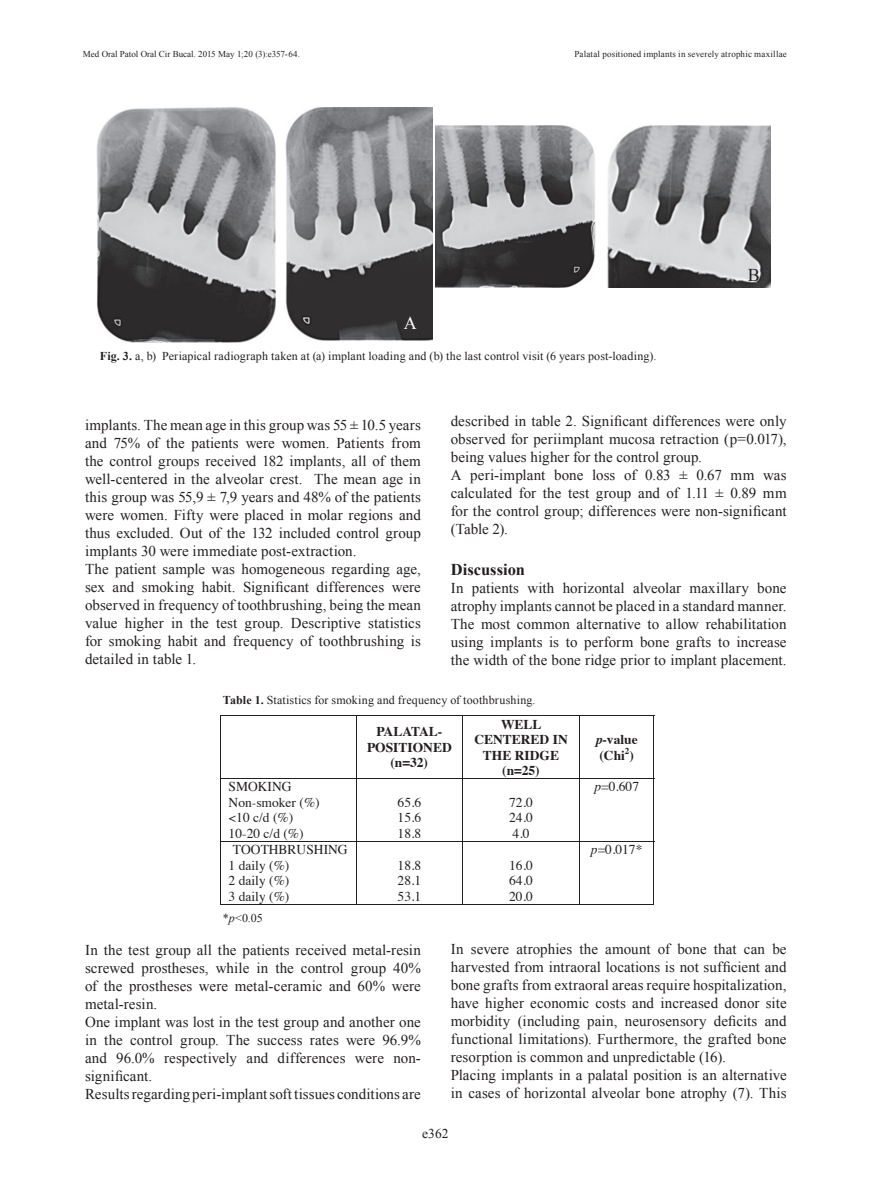
<style>
.page{position:relative;width:893px;height:1191px;background:#fff}
.page>*{position:absolute;margin:0;border:0;box-sizing:border-box;transform-origin:0 0}
.t1{font:18px "Times New Roman";color:#fff}
.t2{font:18px "Times New Roman";color:#231f20}
.t3{font:700 16.5px "Times New Roman";color:#231f20}
.t4{font:15px/18px "Times New Roman";letter-spacing:.005em;color:#231f20}
.t5{font:13.5px/15.5px "Times";color:#231f20;text-align:justify}
.t6{font:700 13.5px/15.6px "Times";color:#231f20;text-align:center}
.t7{font:13.5px "Times New Roman";color:#231f20}
.t8{font:12px "Times New Roman";letter-spacing:.01em;color:#231f20}
.t9{font:9px "Times New Roman";letter-spacing:.015em;color:#231f20}
.s1{font-weight:700}
.s2{font-style:italic}
</style>
<div class="page">
<img style="left:97px;top:107px;width:336px;height:235px">
<img style="left:435px;top:126px;width:336px;height:161px">
<hr style="left:220px;top:715px;width:434px;height:1px;background:#231f20">
<hr style="left:220px;top:716px;width:1px;height:62px;background:#231f20">
<hr style="left:356px;top:716px;width:1px;height:62px;background:#231f20">
<hr style="left:462px;top:716px;width:1px;height:62px;background:#231f20">
<hr style="left:579px;top:716px;width:1px;height:62px;background:#231f20">
<hr style="left:654px;top:716px;width:1px;height:62px;background:#231f20">
<hr style="left:220px;top:778px;width:434px;height:1px;background:#231f20">
<hr style="left:220px;top:779px;width:1px;height:62px;background:#231f20">
<hr style="left:356px;top:779px;width:1px;height:62px;background:#231f20">
<hr style="left:462px;top:779px;width:1px;height:62px;background:#231f20">
<hr style="left:579px;top:779px;width:1px;height:62px;background:#231f20">
<hr style="left:654px;top:779px;width:1px;height:62px;background:#231f20">
<hr style="left:220px;top:841px;width:434px;height:1px;background:#231f20">
<hr style="left:220px;top:841px;width:1px;height:63px;background:#231f20">
<hr style="left:220px;top:904px;width:136px;height:1px;background:#231f20">
<hr style="left:356px;top:841px;width:1px;height:63px;background:#231f20">
<hr style="left:357px;top:904px;width:105px;height:1px;background:#231f20">
<hr style="left:462px;top:841px;width:1px;height:63px;background:#231f20">
<hr style="left:463px;top:904px;width:116px;height:1px;background:#231f20">
<hr style="left:579px;top:841px;width:1px;height:63px;background:#231f20">
<hr style="left:580px;top:904px;width:74px;height:1px;background:#231f20">
<hr style="left:654px;top:841px;width:1px;height:63px;background:#231f20">
<p class="t9" style="left:83px;top:48px;width:218px">Med Oral Patol Oral Cir Bucal. 2015 May 1;20 (3):e357-64.</p>
<p class="t9" style="left:574px;top:48px;width:214px">Palatal positioned implants in severely atrophic maxillae</p>
<p class="t1" style="left:404px;top:311px;width:14px">A</p>
<p class="t8" style="left:100px;top:348px;width:558px"><span class="s1">Fig. 3.</span> a, b) Periapical radiograph taken at (a) implant loading and (b) the last control visit (6 years post-loading).</p>
<p class="t2" style="left:748px;top:263px;width:14px">B</p>
<p class="t4" style="left:85px;top:416px;width:337px">implants. The mean age in this group was 55 ± 10.5 years and 75% of the patients were women. Patients from the control groups received 182 implants, all of them well-centered in the alveolar crest. The mean age in this group was 55,9 ± 7,9 years and 48% of the patients were women. Fifty were placed in molar regions and thus excluded. Out of the 132 included control group implants 30 were immediate post-extraction.<br>The patient sample was homogeneous regarding age, sex and smoking habit. Significant differences were observed in frequency of toothbrushing, being the mean value higher in the test group. Descriptive statistics for smoking habit and frequency of toothbrushing is detailed in table 1.</p>
<p class="t4" style="left:451px;top:411px;width:337px">described in table 2. Significant differences were only observed for periimplant mucosa retraction (p=0.017), being values higher for the control group.<br>A peri-implant bone loss of 0.83 ± 0.67 mm was calculated for the test group and of 1.11 ± 0.89 mm for the control group; differences were non-significant (Table 2).</p>
<p class="t3" style="left:451px;top:558px;width:76px">Discussion</p>
<p class="t4" style="left:451px;top:579px;width:337px;text-align:justify">In patients with horizontal alveolar maxillary bone atrophy implants cannot be placed in a standard manner.<br>The most common alternative to allow rehabilitation using implants is to perform bone grafts to increase the width of the bone ridge prior to implant placement.</p>
<p class="t8" style="left:223px;top:692px;width:314px"><span class="s1">Table 1.</span> Statistics for smoking and frequency of toothbrushing.</p>
<p class="t5" style="left:229px;top:777px;width:93px;text-align:left">SMOKING<br>Non-smoker (%) &lt;10 c/d (%)<br>10-20 c/d (%)</p>
<p class="t5" style="left:229px;top:840px;width:120px;text-align:left;text-indent:4px">TOOTHBRUSHING<br>1 daily (%)<br>2 daily (%)<br>3 daily (%)</p>
<p class="t6" style="left:367px;top:722px;width:86px">PALATAL-<br>POSITIONED (n=32)</p>
<p class="t6" style="left:474px;top:714px;width:95px">WELL<br>CENTERED IN<br>THE RIDGE (n=25)</p>
<p class="t5" style="left:398px;top:793px;width:25px">65.6<br>15.6<br>18.8</p>
<p class="t5" style="left:509px;top:793px;width:25px">72.0<br>24.0<br>4.0</p>
<p class="t5" style="left:398px;top:856px;width:25px">18.8<br>28.1<br>53.1</p>
<p class="t5" style="left:509px;top:856px;width:25px">16.0<br>64.0<br>20.0</p>
<p class="t6" style="left:596px;top:730px;width:43px;text-align:left"><span class="s2">p</span>-value (Chi<sup>2</sup>)</p>
<p class="t5" style="left:594px;top:777px;width:46px"><span class="s2">p</span>=0.607</p>
<p class="t5" style="left:591px;top:840px;width:53px"><span class="s2">p</span>=0.017*</p>
<p class="t8" style="left:223px;top:909px;width:42px">*<span class="s2">p</span>&lt;0.05</p>
<p class="t4" style="left:85px;top:940px;width:337px">In the test group all the patients received metal-resin screwed prostheses, while in the control group 40% of the prostheses were metal-ceramic and 60% were metal-resin.<br>One implant was lost in the test group and another one in the control group. The success rates were 96.9% and 96.0% respectively and differences were non&shy;significant.<br>Results regarding peri-implant soft tissues conditions are</p>
<p class="t4" style="left:451px;top:940px;width:337px">In severe atrophies the amount of bone that can be harvested from intraoral locations is not sufficient and bone grafts from extraoral areas require hospitalization, have higher economic costs and increased donor site morbidity (including pain, neurosensory deficits and functional limitations). Furthermore, the grafted bone resorption is common and unpredictable (16).<br>Placing implants in a palatal position is an alternative in cases of horizontal alveolar bone atrophy (7). This</p>
<p class="t7" style="left:422px;top:1124px;width:28px">e362</p>
</div>
